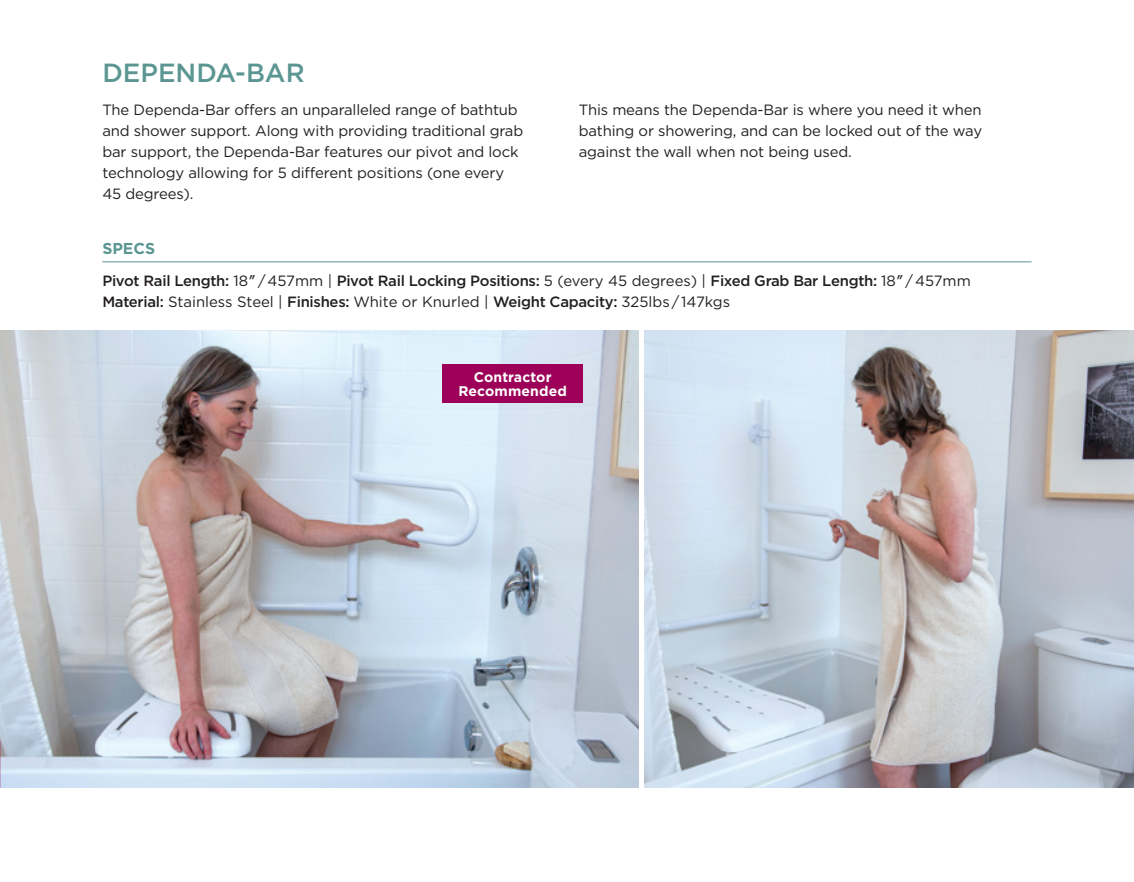
<style>
.page{position:relative;width:1134px;height:882px;background:#fff}
.page>*{position:absolute;margin:0;border:0;box-sizing:border-box;transform-origin:0 0}
.t1{font:500 26.25px "Gotham";color:#5b9692}
.t2{font:700 15.75px "Gotham";color:#5b9692}
.t3{font:14.88px/21px "Gotham";letter-spacing:-.01em;color:#231f20}
.t4{font:500 14.88px/21px "Gotham";letter-spacing:-.02em;color:#231f20}
.t5{font:700 14px/14px "Gotham";letter-spacing:.01em;color:#fff;text-align:center}
.s1{font-weight:400}
.s2{font-family:"Helvetica";font-weight:400}
</style>
<div class="page">
<img style="left:0;top:331px;width:638px;height:457px">
<img style="left:644px;top:331px;width:490px;height:457px">
<img style="left:0;top:331px;width:1px;height:415px">
<div style="left:443px;top:364px;width:140px;height:39px;background:#9c0058"></div>
<hr style="left:102px;top:261px;width:930px;height:1px;background:#5b9692">
<h1 class="t1" style="left:102px;top:58px;width:204px">DEPENDA-BAR</h1>
<p class="t3" style="left:102px;top:99px;width:422px">The Dependa-Bar offers an unparalleled range of bathtub and shower support. Along with providing traditional grab bar support, the Dependa-Bar features our pivot and lock technology allowing for 5 different positions (one every 45 degrees).</p>
<p class="t3" style="left:579px;top:99px;width:405px;text-align:justify">This means the Dependa-Bar is where you need it when bathing or showering, and can be locked out of the way against the wall when not being used.</p>
<p class="t2" style="left:102px;top:238px;width:54px">SPECS</p>
<p class="t4" style="left:102px;top:270px;width:870px">Pivot Rail Length: <span class="s1">18</span><span class="s2">″</span> <span class="s1">/ 457mm |</span> Pivot Rail Locking Positions: <span class="s1">5 (every 45 degrees) |</span> Fixed Grab Bar Length: <span class="s1">18</span><span class="s2">″</span> <span class="s1">/ 457mm<br></span>Material: <span class="s1">Stainless Steel |</span> Finishes: <span class="s1">White or Knurled |</span> Weight Capacity: <span class="s1">325lbs / 147kgs</span></p>
<p class="t5" style="left:458px;top:370px;width:110px">Contractor<br>Recommended</p>
</div>
